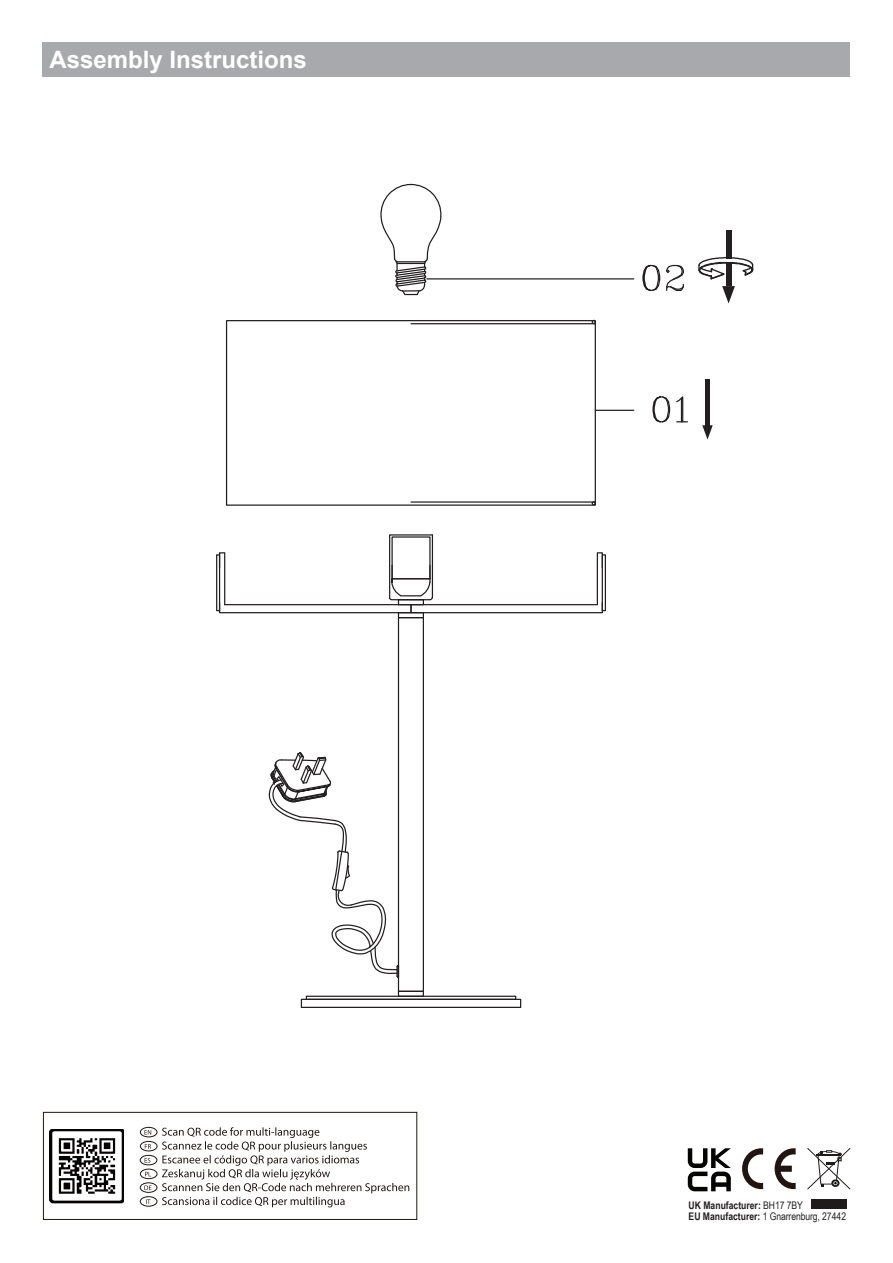
<style>
.page{position:relative;width:893px;height:1263px;background:#fff}
.page>*{position:absolute;margin:0;border:0;box-sizing:border-box;transform-origin:0 0}
.t1{font:700 24px "Arial";color:#fff}
.t2{font:10.5px "Arial Narrow";letter-spacing:-.01em;color:#231f20}
.t3{font:700 10.5px "Arial Narrow";color:#231f20}
.s1{font-weight:400}
.s2{font-weight:700}
</style>
<div class="page">
<div style="left:43px;top:43px;width:807px;height:34px;background:#a8a9ad"></div>
<div style="left:726px;top:230px;width:5px;height:28px;background:#231f20"></div>
<svg style="left:698px;top:256px;width:56px;height:47px"></svg>
<div style="left:705px;top:379px;width:5px;height:31px;background:#231f20"></div>
<div style="left:705px;top:406px;width:5px;height:19px;background:#231f20"></div>
<svg style="left:702px;top:425px;width:11px;height:14px"></svg>
<div style="left:306px;top:996px;width:210px;height:4px;border:1px solid #231f20"></div>
<div style="left:301px;top:999px;width:220px;height:9px;border:1px solid #231f20"></div>
<div style="left:398px;top:617px;width:26px;height:375px;border:1px solid #231f20"></div>
<div style="left:226px;top:320px;width:370px;height:186px;border:1px solid #231f20"></div>
<hr style="left:411px;top:323px;width:184px;height:1px;background:#231f20">
<hr style="left:411px;top:501px;width:184px;height:2px;background:#231f20">
<svg style="left:592px;top:501px;width:4px;height:4px"></svg>
<svg style="left:592px;top:320px;width:4px;height:4px"></svg>
<div style="left:602px;top:554px;width:4px;height:57px;border:1px solid #231f20"></div>
<div style="left:216px;top:554px;width:4px;height:57px;border:1px solid #231f20"></div>
<svg style="left:218px;top:534px;width:385px;height:80px"></svg>
<div style="left:391px;top:536px;width:40px;height:43px;border:1px solid #231f20"></div>
<svg style="left:268px;top:751px;width:132px;height:228px"></svg>
<div style="left:398px;top:991px;width:26px;height:6px;border:1px solid #231f20"></div>
<div style="left:398px;top:612px;width:26px;height:6px;border:1px solid #231f20"></div>
<hr style="left:595px;top:410px;width:39px;height:1px;background:#231f20">
<svg style="left:652px;top:396px;width:35px;height:27px"></svg>
<hr style="left:427px;top:278px;width:207px;height:1px;background:#231f20">
<svg style="left:642px;top:264px;width:42px;height:27px"></svg>
<svg style="left:380px;top:183px;width:62px;height:113px"></svg>
<svg style="left:742px;top:1148px;width:21px;height:41px"></svg>
<svg style="left:775px;top:1148px;width:21px;height:41px"></svg>
<svg style="left:807px;top:1148px;width:43px;height:41px"></svg>
<div style="left:811px;top:1199px;width:36px;height:9px;background:#201b1b"></div>
<svg style="left:162px;top:1127px;width:247px;height:80px"></svg>
<div style="left:140px;top:1127px;width:17px;height:10px;border:1px solid #211512;border-radius:50%"></div>
<svg style="left:144px;top:1130px;width:7px;height:4px"></svg>
<div style="left:140px;top:1182px;width:17px;height:10px;border:1px solid #211512;border-radius:50%"></div>
<svg style="left:144px;top:1185px;width:7px;height:5px"></svg>
<div style="left:140px;top:1141px;width:17px;height:10px;border:1px solid #211512;border-radius:50%"></div>
<svg style="left:145px;top:1144px;width:6px;height:5px"></svg>
<div style="left:140px;top:1196px;width:17px;height:10px;border:1px solid #211512;border-radius:50%"></div>
<svg style="left:146px;top:1199px;width:5px;height:5px"></svg>
<div style="left:140px;top:1155px;width:17px;height:10px;border:1px solid #211512;border-radius:50%"></div>
<svg style="left:145px;top:1158px;width:5px;height:5px"></svg>
<div style="left:140px;top:1169px;width:17px;height:10px;border:1px solid #211512;border-radius:50%"></div>
<svg style="left:145px;top:1172px;width:6px;height:4px"></svg>
<div style="left:43px;top:1112px;width:374px;height:108px;border:1px solid #211512"></div>
<img style="left:50px;top:1129px;width:74px;height:75px">
<svg style="left:688px;top:1148px;width:43px;height:43px"></svg>
<h1 class="t1" style="left:50px;top:43px;width:259px">Assembly Instructions</h1>
<p class="t3" style="left:689px;top:1197px;width:116px">UK Manufacturer: <span class="s1">BH17 7BY</span></p>
<p class="t2" style="left:689px;top:1209px;width:159px"><span class="s2">EU Manufacturer:</span> 1 Gnarrenburg, 27442</p>
</div>
